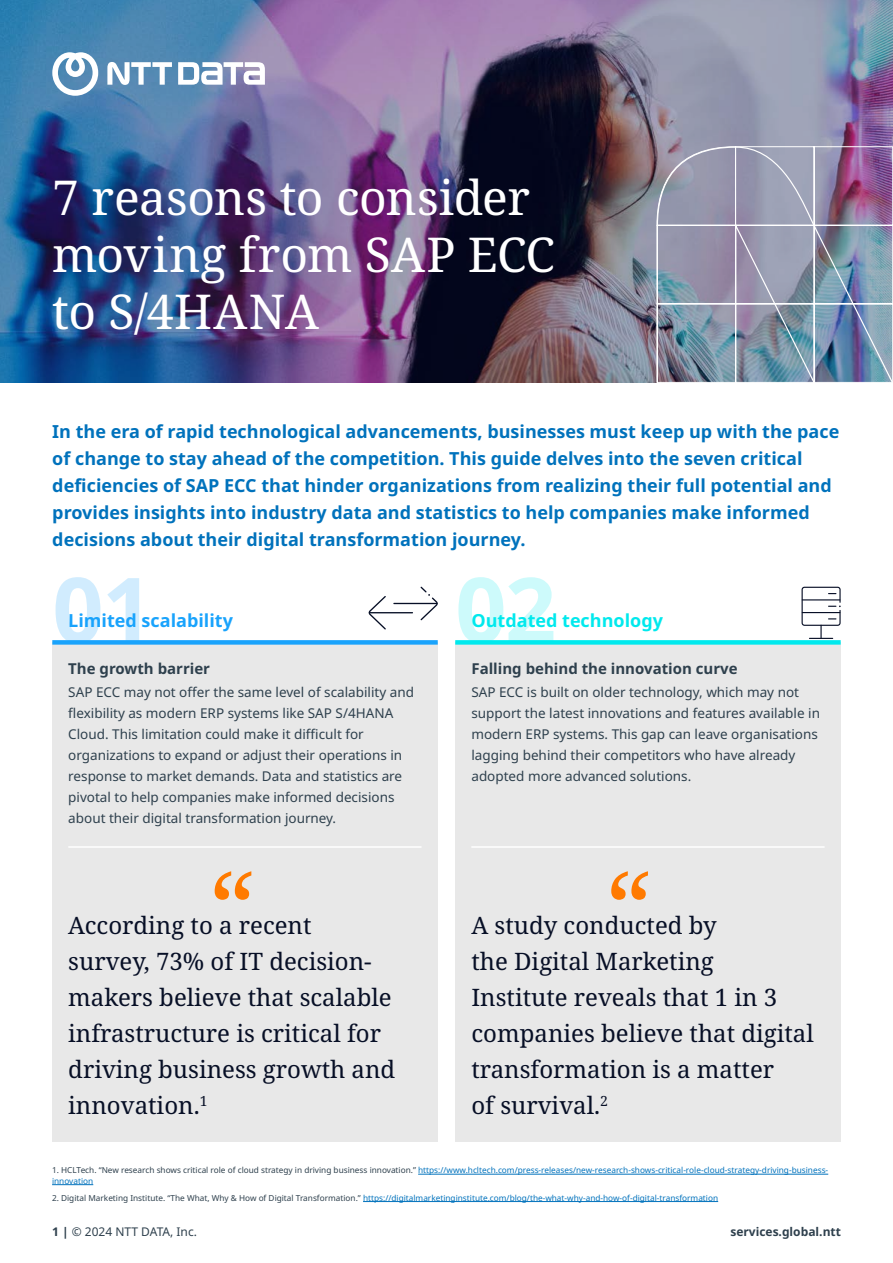
<style>
.page{position:relative;width:893px;height:1263px;background:#fff}
.page>*{position:absolute;margin:0;border:0;box-sizing:border-box;transform-origin:0 0}
.t1{font:700 90px "Noto Sans";color:#19a3fc}
.t2{font:700 90px "Noto Sans";color:#00e9ed}
.t3{font:48px/57px "Noto Serif";letter-spacing:-.005em;color:#fff}
.t4{font:24px/36px "Noto Serif";color:#070f26}
.t5{font:700 18px/27px "Noto Sans";color:#0072bc}
.t6{font:700 18px "Noto Sans";color:#19a3fc}
.t7{font:700 18px "Noto Sans";color:#00e9ed}
.t8{font:700 15px "Noto Sans";color:#2e404d}
.t9{font:13.5px/21px "Noto Sans";color:#2e404d}
.t10{font:12px "Noto Sans";color:#2e404d}
.t11{font:700 12px "Noto Sans";color:#2e404d}
.t12{font:8.25px/10.5px "Noto Sans";color:#0072bc}
.s1{color:#2e404d}
.s2{font-weight:700}
</style>
<div class="page">
<img style="left:0;top:0;width:893px;height:383px">
<img style="left:656px;top:146px;width:237px;height:237px">
<svg style="left:52px;top:52px;width:46px;height:44px"></svg>
<svg style="left:178px;top:62px;width:87px;height:23px"></svg>
<svg style="left:107px;top:62px;width:65px;height:23px"></svg>
<div style="left:52px;top:642px;width:386px;height:500px;background:#e8e8e8"></div>
<div style="left:455px;top:642px;width:386px;height:500px;background:#e8e8e8"></div>
<hr style="left:418px;top:1174px;width:410px;height:1px;background:#0072bc">
<hr style="left:52px;top:1184px;width:41px;height:1px;background:#0072bc">
<hr style="left:363px;top:1201px;width:355px;height:1px;background:#0072bc">
<div style="left:52px;top:640px;width:386px;height:5px;background:#19a3fc"></div>
<div style="left:455px;top:640px;width:386px;height:5px;background:#00e9ed"></div>
<svg style="left:215px;top:871px;width:36px;height:29px"></svg>
<svg style="left:611px;top:871px;width:37px;height:29px"></svg>
<hr style="left:393px;top:603px;width:45px;height:1px;background:#070f26">
<svg style="left:420px;top:587px;width:18px;height:33px"></svg>
<hr style="left:369px;top:612px;width:44px;height:1px;background:#070f26">
<svg style="left:368px;top:596px;width:18px;height:33px"></svg>
<svg style="left:801px;top:587px;width:40px;height:52px"></svg>
<hr style="left:68px;top:846px;width:354px;height:2px;background:#fff">
<hr style="left:471px;top:846px;width:354px;height:2px;background:#fff">
<h2 class="t3" style="left:52px;top:171px;width:504px">7 reasons to consider moving from SAP ECC to S/4HANA</h2>
<p class="t5" style="left:52px;top:418px;width:788px">In the era of rapid technological advancements, businesses must keep up with the pace of change to stay ahead of the competition. This guide delves into the seven critical deficiencies of SAP ECC that hinder organizations from realizing their full potential and provides insights into industry data and statistics to help companies make informed decisions about their digital transformation journey.</p>
<h1 class="t1" style="left:52px;top:546px;width:103px">01</h1>
<h1 class="t2" style="left:455px;top:546px;width:103px">02</h1>
<h3 class="t6" style="left:68px;top:608px;width:166px">Limited scalability</h3>
<h3 class="t7" style="left:471px;top:608px;width:193px">Outdated technology</h3>
<p class="t8" style="left:68px;top:657px;width:143px">The growth barrier</p>
<p class="t9" style="left:68px;top:682px;width:347px">SAP ECC may not offer the same level of scalability and flexibility as modern ERP systems like SAP S/4HANA Cloud. This limitation could make it difficult for organizations to expand or adjust their operations in response to market demands. Data and statistics are pivotal to help companies make informed decisions about their digital transformation journey.</p>
<p class="t8" style="left:471px;top:657px;width:268px">Falling behind the innovation curve</p>
<p class="t9" style="left:471px;top:682px;width:350px">SAP ECC is built on older technology, which may not support the latest innovations and features available in modern ERP systems. This gap can leave organisations lagging behind their competitors who have already adopted more advanced solutions.</p>
<h3 class="t4" style="left:68px;top:908px;width:329px">According to a recent survey, 73% of IT decision&shy;makers believe that scalable infrastructure is critical for driving business growth and innovation.<sup>1</sup></h3>
<h3 class="t4" style="left:471px;top:908px;width:344px">A study conducted by<br>the Digital Marketing<br>Institute reveals that 1 in 3 companies believe that digital transformation is a matter<br>of survival.<sup>2</sup></h3>
<p class="t12" style="left:52px;top:1165px;width:778px"><span class="s1">1. HCLTech. “New research shows critical role of cloud strategy in driving business innovation.”</span> https://www.hcltech.com/press-releases/new-research-shows-critical-role-cloud-strategy-driving-business&shy;innovation</p>
<p class="t12" style="left:52px;top:1193px;width:668px"><span class="s1">2. Digital Marketing Institute. “The What, Why &amp; How of Digital Transformation.”</span> https://digitalmarketinginstitute.com/blog/the-what-why-and-how-of-digital-transformation</p>
<p class="t10" style="left:52px;top:1223px;width:146px"><span class="s2">1 |</span> © 2024 NTT DATA, Inc.</p>
<p class="t11" style="left:730px;top:1223px;width:112px">services.global.ntt</p>
</div>
